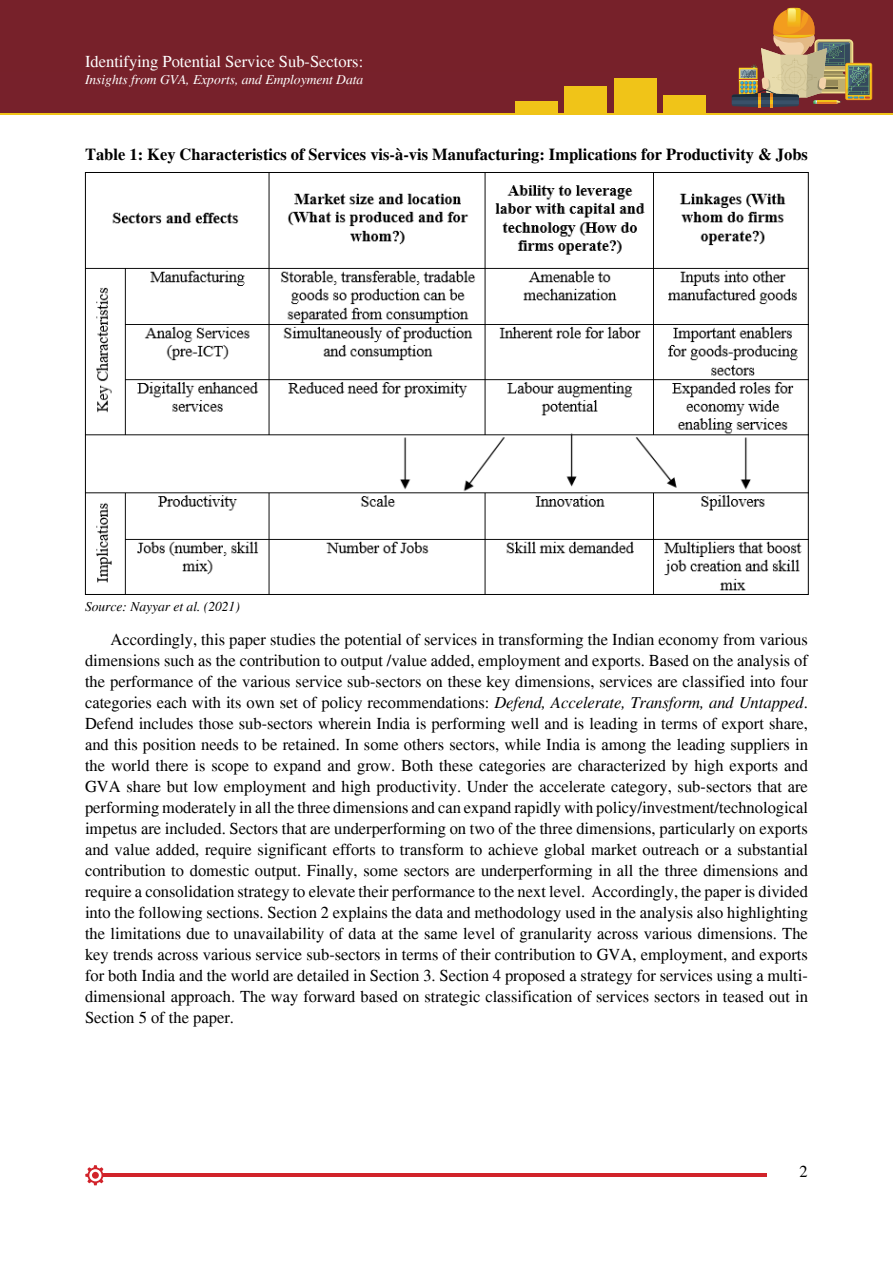
<style>
.page{position:relative;width:893px;height:1263px;background:#fff}
.page>*{position:absolute;margin:0;border:0;box-sizing:border-box;transform-origin:0 0}
.t1{font:16.5px/21px "Times";color:#000;text-align:justify}
.t2{font:700 16.5px "Times";color:#000}
.t3{font:16.5px "Times";color:#fff}
.t4{font:italic 13.5px "Times";color:#fff}
.Source{font:italic 13.5px "Times";color:#000}
.s1{font-style:italic}
</style>
<div class="page">
<div style="left:0;top:0;width:893px;height:101px;background:#77212a"></div>
<div style="left:0;top:72px;width:893px;height:42px;background:#77212b"></div>
<div style="left:845px;top:63px;width:27px;height:37px;background:#f2a41c;border-radius:2px"></div>
<svg style="left:732px;top:8px;width:139px;height:100px"></svg>
<hr style="left:0;top:113px;width:893px;height:2px;background:#f0c418">
<div style="left:515px;top:101px;width:43px;height:13px;background:#f0c418"></div>
<div style="left:564px;top:87px;width:43px;height:27px;background:#f0c418"></div>
<div style="left:614px;top:78px;width:42px;height:36px;background:#f0c418"></div>
<div style="left:663px;top:95px;width:43px;height:19px;background:#f0c418"></div>
<hr style="left:103px;top:1174px;width:663px;height:3px;background:#d1232a">
<svg style="left:85px;top:1165px;width:20px;height:20px"></svg>
<div style="left:92px;top:1172px;width:7px;height:7px;background:#d1232a;border-radius:50%"></div>
<img style="left:87px;top:174px;width:720px;height:419px">
<p class="t3" style="left:85px;top:51px;width:280px">Identifying Potential Service Sub-Sectors:</p>
<p class="t4" style="left:85px;top:72px;width:280px">Insights from GVA, Exports, and Employment Data</p>
<p class="t2" style="left:85px;top:144px;width:724px">Table 1: Key Characteristics of Services vis-à-vis Manufacturing: Implications for Productivity &amp; Jobs</p>
<p class="Source" style="left:85px;top:599px;width:156px">Source: Nayyar et al. (2021)</p>
<p class="t1" style="left:85px;top:629px;width:724px;text-indent:26px">Accordingly, this paper studies the potential of services in transforming the Indian economy from various dimensions such as the contribution to output /value added, employment and exports. Based on the analysis of the performance of the various service sub-sectors on these key dimensions, services are classified into four categories each with its own set of policy recommendations: <span class="s1">Defend, Accelerate, Transform, and Untapped</span>.<br>Defend includes those sub-sectors wherein India is performing well and is leading in terms of export share, and this position needs to be retained. In some others sectors, while India is among the leading suppliers in the world there is scope to expand and grow. Both these categories are characterized by high exports and GVA share but low employment and high productivity. Under the accelerate category, sub-sectors that are performing moderately in all the three dimensions and can expand rapidly with policy/investment/technological impetus are included. Sectors that are underperforming on two of the three dimensions, particularly on exports and value added, require significant efforts to transform to achieve global market outreach or a substantial contribution to domestic output. Finally, some sectors are underperforming in all the three dimensions and require a consolidation strategy to elevate their performance to the next level. Accordingly, the paper is divided into the following sections. Section 2 explains the data and methodology used in the analysis also highlighting the limitations due to unavailability of data at the same level of granularity across various dimensions. The key trends across various service sub-sectors in terms of their contribution to GVA, employment, and exports for both India and the world are detailed in Section 3. Section 4 proposed a strategy for services using a multi&shy;dimensional approach. The way forward based on strategic classification of services sectors in teased out in Section 5 of the paper.</p>
<p class="t1" style="left:799px;top:1160px;width:10px">2</p>
</div>
